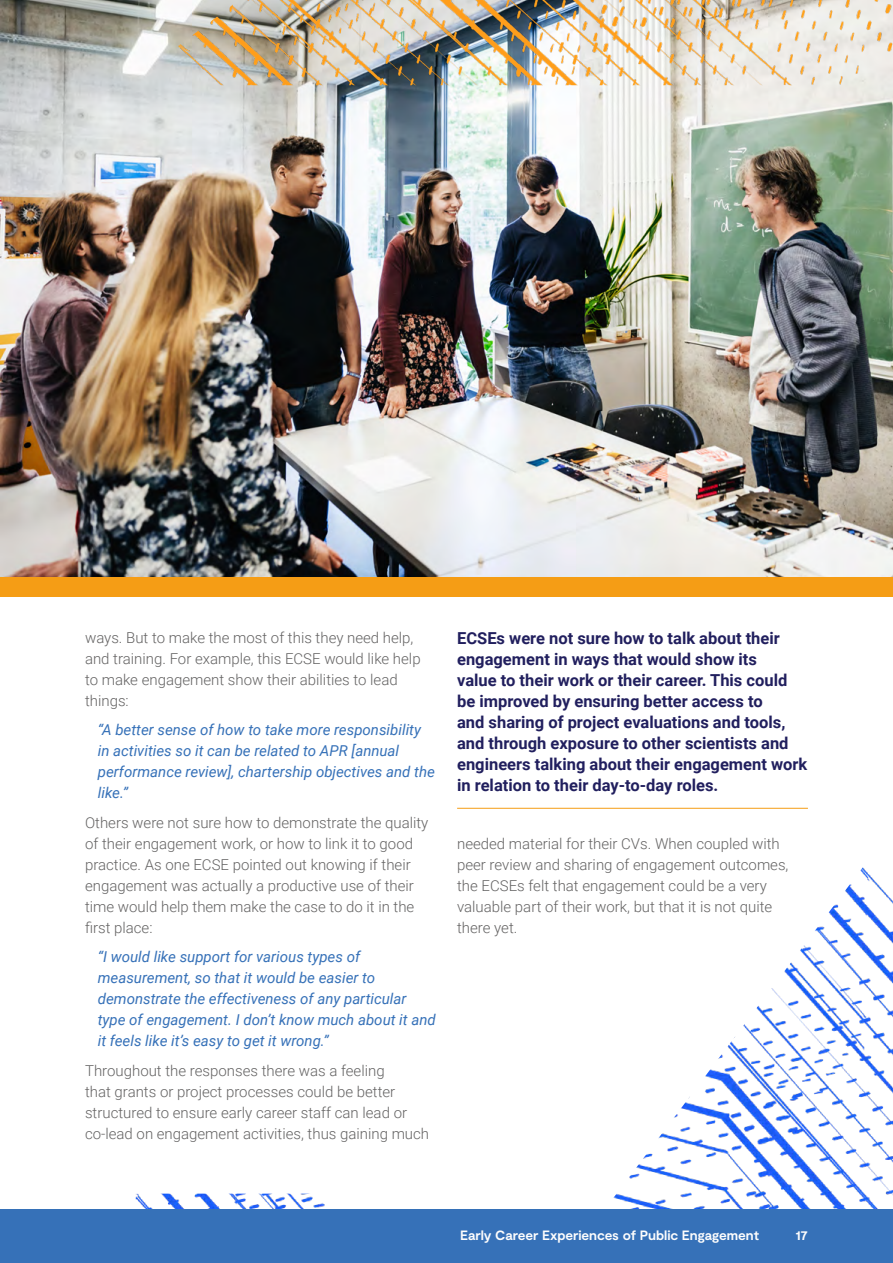
<style>
.page{position:relative;width:893px;height:1263px;background:#fff}
.page>*{position:absolute;margin:0;border:0;box-sizing:border-box;transform-origin:0 0}
.pull_out{font:700 16.5px/21px "Roboto";color:#211f5e}
.body_copy{font:300 15px/21px "Roboto";color:#646363}
.body_copy-2{font:italic 15px/21px "Roboto";color:#3671b8}
.t1{font:700 13.5px "Moderat";letter-spacing:-.005em;color:#fdfdfd}
</style>
<div class="page">
<img style="left:0;top:0;width:893px;height:578px">
<img style="left:136px;top:867px;width:757px;height:342px">
<div style="left:1px;top:1209px;width:892px;height:54px;background:#3671b8"></div>
<hr style="left:457px;top:808px;width:351px;height:1px;background:#f59d15">
<img style="left:126px;top:0;width:767px;height:85px">
<div style="left:0;top:578px;width:893px;height:19px;background:#f59d15"></div>
<p class="body_copy" style="left:85px;top:626px;width:337px">ways. But to make the most of this they need help, and training. For example, this ECSE would like help to make engagement show their abilities to lead things:</p>
<p class="body_copy-2" style="left:98px;top:719px;width:339px">“A better sense of how to take more responsibility in activities so it can be related to APR [annual performance review], chartership objectives and the like.”</p>
<p class="body_copy" style="left:85px;top:811px;width:345px">Others were not sure how to demonstrate the quality of their engagement work, or how to link it to good practice. As one ECSE pointed out knowing if their engagement was actually a productive use of their time would help them make the case to do it in the first place:</p>
<p class="body_copy-2" style="left:98px;top:946px;width:339px">“I would like support for various types of measurement, so that it would be easier to demonstrate the effectiveness of any particular type of engagement. I don’t know much about it and it feels like it’s easy to get it wrong.”</p>
<p class="body_copy" style="left:85px;top:1059px;width:346px">Throughout the responses there was a feeling<br>that grants or project processes could be better structured to ensure early career staff can lead or co-lead on engagement activities, thus gaining much</p>
<p class="pull_out" style="left:457px;top:627px;width:352px">ECSEs were not sure how to talk about their engagement in ways that would show its<br>value to their work or their career. This could be improved by ensuring better access to<br>and sharing of project evaluations and tools, and through exposure to other scientists and engineers talking about their engagement work in relation to their day-to-day roles.</p>
<p class="body_copy" style="left:457px;top:833px;width:333px">needed material for their CVs. When coupled with peer review and sharing of engagement outcomes, the ECSEs felt that engagement could be a very valuable part of their work, but that it is not quite there yet.</p>
<p class="t1" style="left:460px;top:1227px;width:300px">Early Career Experiences of Public Engagement</p>
<p class="t1" style="left:795px;top:1227px;width:14px">17</p>
</div>
